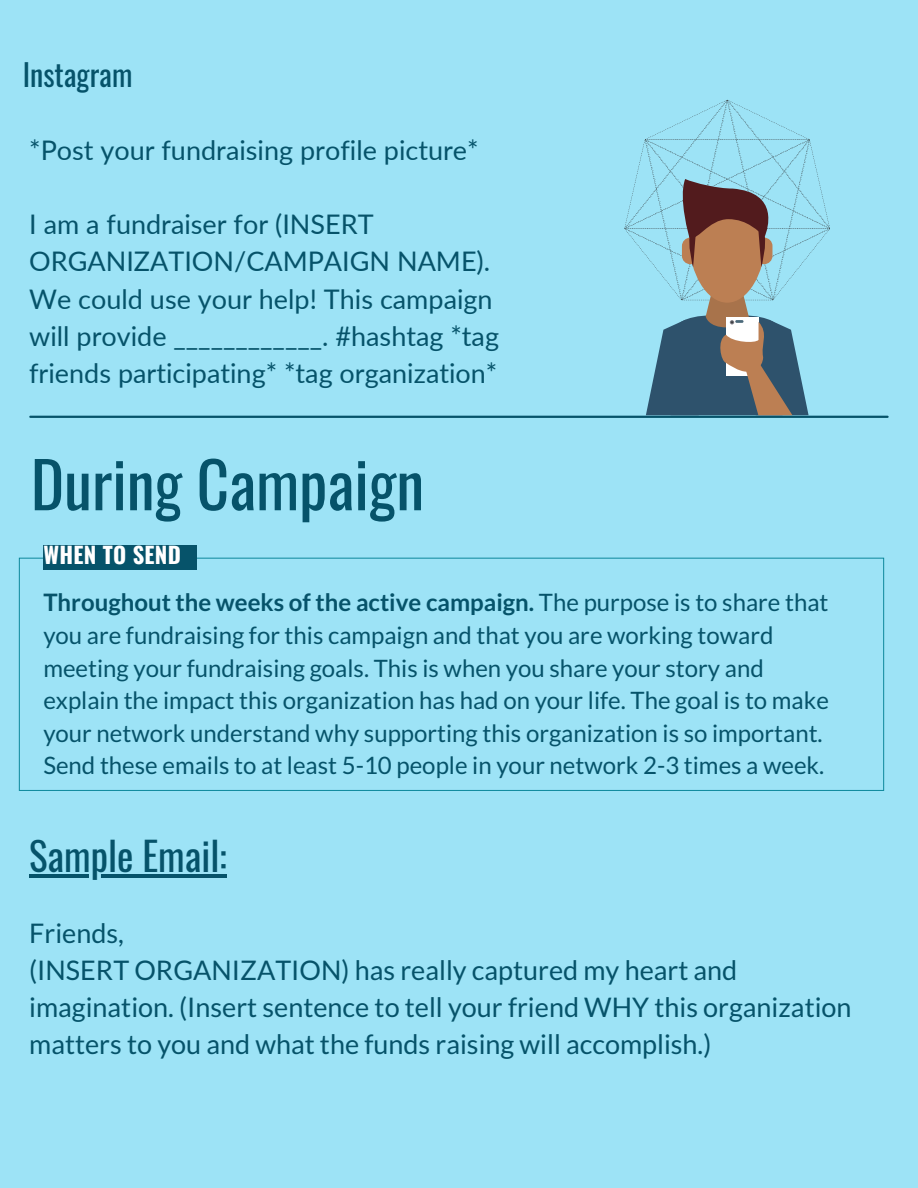
<style>
.page{position:relative;width:918px;height:1188px;background:#9de3f6}
.page>*{position:absolute;margin:0;border:0;box-sizing:border-box;transform-origin:0 0}
.t1{font:63.3px "Oswald";color:#06536a}
.t2{font:39px "Oswald";color:#06536a}
.t3{font:30px "Oswald";color:#06536a}
.t4{font:27px/37.2px "Lato";color:#06536a}
.t5{font:24px/32.7px "Lato";color:#06536a}
.t6{font:700 22.5px "Oswald";letter-spacing:.015em;color:#fff}
.s1{font-weight:700}
</style>
<div class="page">
<hr style="left:30px;top:416px;width:858px;height:2px;background:#06536a">
<svg style="left:624px;top:100px;width:206px;height:315px"></svg>
<svg style="left:19px;top:558px;width:865px;height:233px"></svg>
<div style="left:43px;top:545px;width:154px;height:25px;background:#06536a"></div>
<hr style="left:29px;top:874px;width:198px;height:3px;background:#06536a">
<p class="t3" style="left:23px;top:51px;width:111px">Instagram</p>
<p class="t4" style="left:29px;top:131px;width:451px">*Post your fundraising profile picture*</p>
<p class="t4" style="left:29px;top:205px;width:471px">I am a fundraiser for (INSERT ORGANIZATION/CAMPAIGN NAME).<br>We could use your help! This campaign will provide ____________. #hashtag *tag friends participating* *tag organization*</p>
<p class="t1" style="left:31px;top:435px;width:395px">During Campaign</p>
<p class="t6" style="left:43px;top:537px;width:139px">WHEN TO SEND</p>
<p class="t5" style="left:43px;top:586px;width:787px"><span class="s1">Throughout the weeks of the active campaign.</span> The purpose is to share that you are fundraising for this campaign and that you are working toward meeting your fundraising goals. This is when you share your story and explain the impact this organization has had on your life. The goal is to make your network understand why supporting this organization is so important.<br>Send these emails to at least 5-10 people in your network 2-3 times a week.</p>
<p class="t2" style="left:29px;top:825px;width:199px">Sample Email:</p>
<p class="t4" style="left:29px;top:914px;width:96px">Friends,</p>
<p class="t4" style="left:29px;top:951px;width:824px">(INSERT ORGANIZATION) has really captured my heart and imagination. (Insert sentence to tell your friend WHY this organization matters to you and what the funds raising will accomplish.)</p>
</div>
